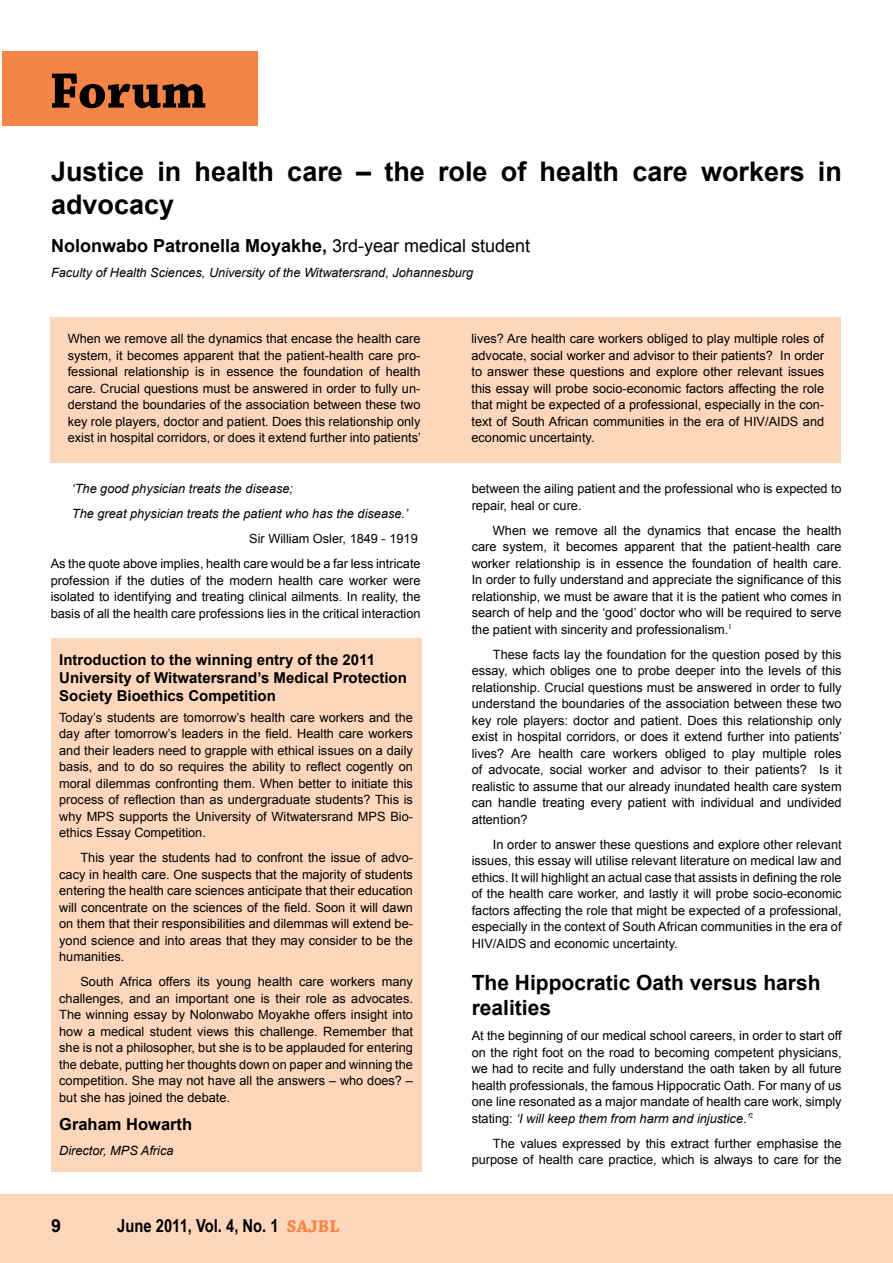
<style>
.page{position:relative;width:893px;height:1263px;background:#fff}
.page>*{position:absolute;margin:0;border:0;box-sizing:border-box;transform-origin:0 0}
.t1{font:700 52.5px "Chaparral Pro";color:#000}
.t2{font:700 27px/32.4px "Arial";color:#000}
.t3{font:700 21px/25.2px "Arial";color:#000}
.t4{font:700 18px "Arial";color:#000}
.t5{font:700 18px "Arial Narrow";color:#000}
.t6{font:700 16.5px "Arial";color:#000}
.t7{font:700 15px/18px "Arial";color:#000}
.t8{font:12.75px/16.5px "Arial";color:#000;text-align:justify}
.t9{font:italic 12.75px/25px "Arial";color:#000}
.s1{font-weight:400}
.s2{font-family:"Chaparral Pro";color:#f58546}
.s3{font-style:italic}
</style>
<div class="page">
<div style="left:0;top:1195px;width:893px;height:68px;background:#fdd6bc"></div>
<div style="left:51px;top:317px;width:790px;height:146px;background:#fdd6bc"></div>
<div style="left:51px;top:638px;width:370px;height:533px;background:#fdd6bc"></div>
<div style="left:2px;top:51px;width:255px;height:74px;background:#f58546"></div>
<h1 class="t1" style="left:49px;top:60px;width:159px">Forum</h1>
<h2 class="t2" style="left:51px;top:156px;width:792px">Justice in health care – the role of health care workers in advocacy</h2>
<h3 class="t4" style="left:51px;top:234px;width:481px">Nolonwabo Patronella Moyakhe, <span class="s1">3rd-year medical student</span></h3>
<p class="t9" style="left:51px;top:260px;width:424px">Faculty of Health Sciences, University of the Witwatersrand, Johannesburg</p>
<p class="t8" style="left:68px;top:330px;width:355px">When we remove all the dynamics that encase the health care system, it becomes apparent that the patient-health care pro&shy;fessional relationship is in essence the foundation of health care. Crucial questions must be answered in order to fully un&shy;derstand the boundaries of the association between these two key role players, doctor and patient. Does this relationship only exist in hospital corridors, or does it extend further into patients’</p>
<p class="t8" style="left:471px;top:330px;width:354px">lives? Are health care workers obliged to play multiple roles of advocate, social worker and advisor to their patients? In order to answer these questions and explore other relevant issues this essay will probe socio-economic factors affecting the role that might be expected of a professional, especially in the con&shy;text of South African communities in the era of HIV/AIDS and economic uncertainty.</p>
<p class="t9" style="left:72px;top:476px;width:337px">‘The good physician treats the disease;<br>The great physician treats the patient who has the disease.’</p>
<p class="t8" style="left:51px;top:526px;width:371px;line-height:25px;text-align:right">Sir William Osler, 1849 - 1919<br>As the quote above implies, health care would be a far less intricate</p>
<p class="t8" style="left:51px;top:572px;width:371px">profession if the duties of the modern health care worker were isolated to identifying and treating clinical ailments. In reality, the basis of all the health care professions lies in the critical interaction</p>
<p class="t7" style="left:59px;top:651px;width:349px">Introduction to the winning entry of the 2011<br>University of Witwatersrand’s Medical Protection<br>Society Bioethics Competition</p>
<p class="t8" style="left:59px;top:709px;width:355px">Today’s students are tomorrow’s health care workers and the day after tomorrow’s leaders in the field. Health care workers and their leaders need to grapple with ethical issues on a daily basis, and to do so requires the ability to reflect cogently on moral dilemmas confronting them. When better to initiate this process of reflection than as undergraduate students? This is why MPS supports the University of Witwatersrand MPS Bio&shy;ethics Essay Competition.</p>
<p class="t8" style="left:59px;top:850px;width:355px;text-indent:21px">This year the students had to confront the issue of advo&shy;cacy in health care. One suspects that the majority of students entering the health care sciences anticipate that their education will concentrate on the sciences of the field. Soon it will dawn on them that their responsibilities and dilemmas will extend be&shy;yond science and into areas that they may consider to be the humanities.</p>
<p class="t8" style="left:59px;top:974px;width:355px;text-indent:21px">South Africa offers its young health care workers many challenges, and an important one is their role as advocates.<br>The winning essay by Nolonwabo Moyakhe offers insight into how a medical student views this challenge. Remember that she is not a philosopher, but she is to be applauded for entering the debate, putting her thoughts down on paper and winning the competition. She may not have all the answers – who does? – but she has joined the debate.</p>
<p class="t6" style="left:59px;top:1113px;width:134px">Graham Howarth</p>
<p class="t9" style="left:59px;top:1138px;width:116px">Director, MPS Africa</p>
<h3 class="t4" style="left:51px;top:1213px;width:12px">9</h3>
<h3 class="t5" style="left:117px;top:1211px;width:224px">June 2011, Vol. 4, No. 1 <span class="s2">SAJBL</span></h3>
<p class="t8" style="left:472px;top:481px;width:371px">between the ailing patient and the professional who is expected to repair, heal or cure.</p>
<p class="t8" style="left:472px;top:522px;width:371px;text-indent:21px">When we remove all the dynamics that encase the health care system, it becomes apparent that the patient-health care worker relationship is in essence the foundation of health care.<br>In order to fully understand and appreciate the significance of this relationship, we must be aware that it is the patient who comes in search of help and the ‘good’ doctor who will be required to serve the patient with sincerity and professionalism.<sup>1</sup></p>
<p class="t8" style="left:472px;top:646px;width:372px;text-indent:21px">These facts lay the foundation for the question posed by this essay, which obliges one to probe deeper into the levels of this relationship. Crucial questions must be answered in order to fully understand the boundaries of the association between these two key role players: doctor and patient. Does this relationship only exist in hospital corridors, or does it extend further into patients’ lives? Are health care workers obliged to play multiple roles of advocate, social worker and advisor to their patients? Is it realistic to assume that our already inundated health care system can handle treating every patient with individual and undivided attention?</p>
<p class="t8" style="left:472px;top:836px;width:371px;text-indent:21px">In order to answer these questions and explore other relevant issues, this essay will utilise relevant literature on medical law and ethics. It will highlight an actual case that assists in defining the role of the health care worker, and lastly it will probe socio-economic factors affecting the role that might be expected of a professional, especially in the context of South African communities in the era of HIV/AIDS and economic uncertainty.</p>
<h3 class="t3" style="left:472px;top:971px;width:350px">The Hippocratic Oath versus harsh realities</h3>
<p class="t8" style="left:472px;top:1028px;width:371px">At the beginning of our medical school careers, in order to start off on the right foot on the road to becoming competent physicians, we had to recite and fully understand the oath taken by all future health professionals, the famous Hippocratic Oath. For many of us one line resonated as a major mandate of health care work, simply stating: <span class="s3">‘I will keep them from harm and injustice</span>.<span class="s3">’</span><sup>2</sup></p>
<p class="t8" style="left:472px;top:1135px;width:371px;text-align:right">The values expressed by this extract further emphasise the purpose of health care practice, which is always to care for the</p>
</div>
